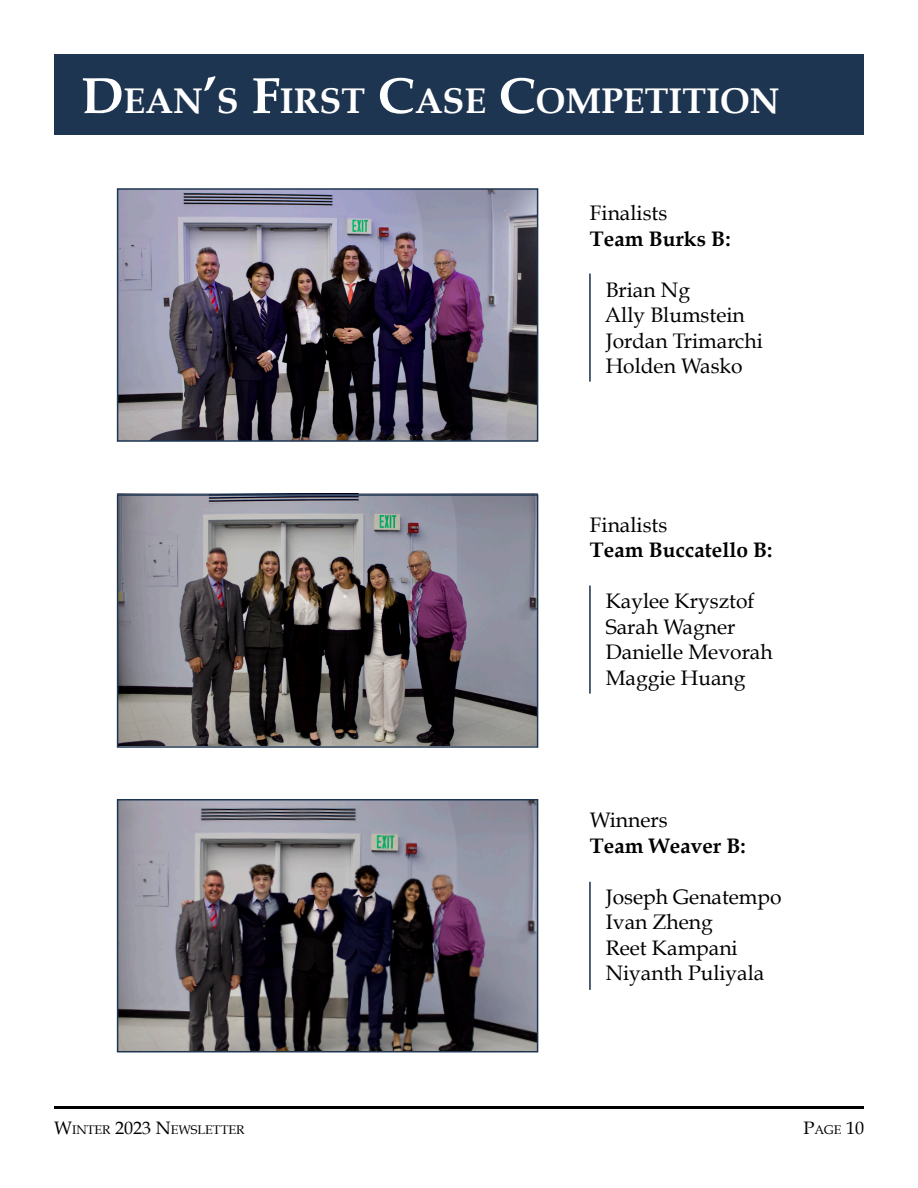
<style>
.page{position:relative;width:918px;height:1188px;background:#fff}
.page>*{position:absolute;margin:0;border:0;box-sizing:border-box;transform-origin:0 0}
.t1{font:700 35.7px "Book Antiqua";color:#fff}
.t2{font:21px/25.5px "Book Antiqua";color:#000}
.t3{font:700 21px "Book Antiqua";color:#000}
.t4{font:18px "Book Antiqua";color:#000}
.t5{font:12.6px "Book Antiqua";color:#000}
.s1{font-size:51px}
.s2{font-size:18px}
.s3{font-size:12.6px}
</style>
<div class="page">
<hr style="left:54px;top:1106px;width:810px;height:2px;background:#000">
<div style="left:54px;top:54px;width:810px;height:81px;background:#1e3552"></div>
<img style="left:120px;top:802px;width:415px;height:247px">
<img style="left:120px;top:497px;width:415px;height:248px">
<img style="left:120px;top:191px;width:415px;height:248px">
<hr style="left:589px;top:274px;width:2px;height:108px;background:#1e3552">
<hr style="left:589px;top:586px;width:2px;height:108px;background:#1e3552">
<hr style="left:589px;top:882px;width:2px;height:108px;background:#1e3552">
<div style="left:117px;top:188px;width:421px;height:254px;border:2px solid #1e3552"></div>
<div style="left:117px;top:494px;width:421px;height:254px;border:2px solid #1e3552"></div>
<div style="left:117px;top:799px;width:421px;height:253px;border:2px solid #1e3552"></div>
<h1 class="t1" style="left:81px;top:77px;width:700px"><span class="s1">D</span>EAN<span class="s1">’</span>S <span class="s1">F</span>IRST <span class="s1">C</span>ASE <span class="s1">C</span>OMPETITION</h1>
<p class="t2" style="left:590px;top:200px;width:79px">Finalists</p>
<p class="t3" style="left:590px;top:224px;width:142px">Team Burks B:</p>
<p class="t2" style="left:605px;top:276px;width:159px">Brian Ng<br>Ally Blumstein<br>Jordan Trimarchi<br>Holden Wasko</p>
<p class="t2" style="left:590px;top:511px;width:79px">Finalists</p>
<p class="t3" style="left:590px;top:536px;width:184px">Team Buccatello B:</p>
<p class="t2" style="left:606px;top:588px;width:168px">Kaylee Krysztof<br>Sarah Wagner<br>Danielle Mevorah<br>Maggie Huang</p>
<p class="t2" style="left:590px;top:807px;width:79px">Winners</p>
<p class="t3" style="left:590px;top:831px;width:157px">Team Weaver B:</p>
<p class="t2" style="left:606px;top:884px;width:177px">Joseph Genatempo<br>Ivan Zheng<br>Reet Kampani<br>Niyanth Puliyala</p>
<p class="t5" style="left:54px;top:1121px;width:192px"><span class="s2">W</span>INTER <span class="s2">2023 N</span>EWSLETTER</p>
<p class="t4" style="left:804px;top:1115px;width:62px">P<span class="s3">AGE</span> 10</p>
</div>
